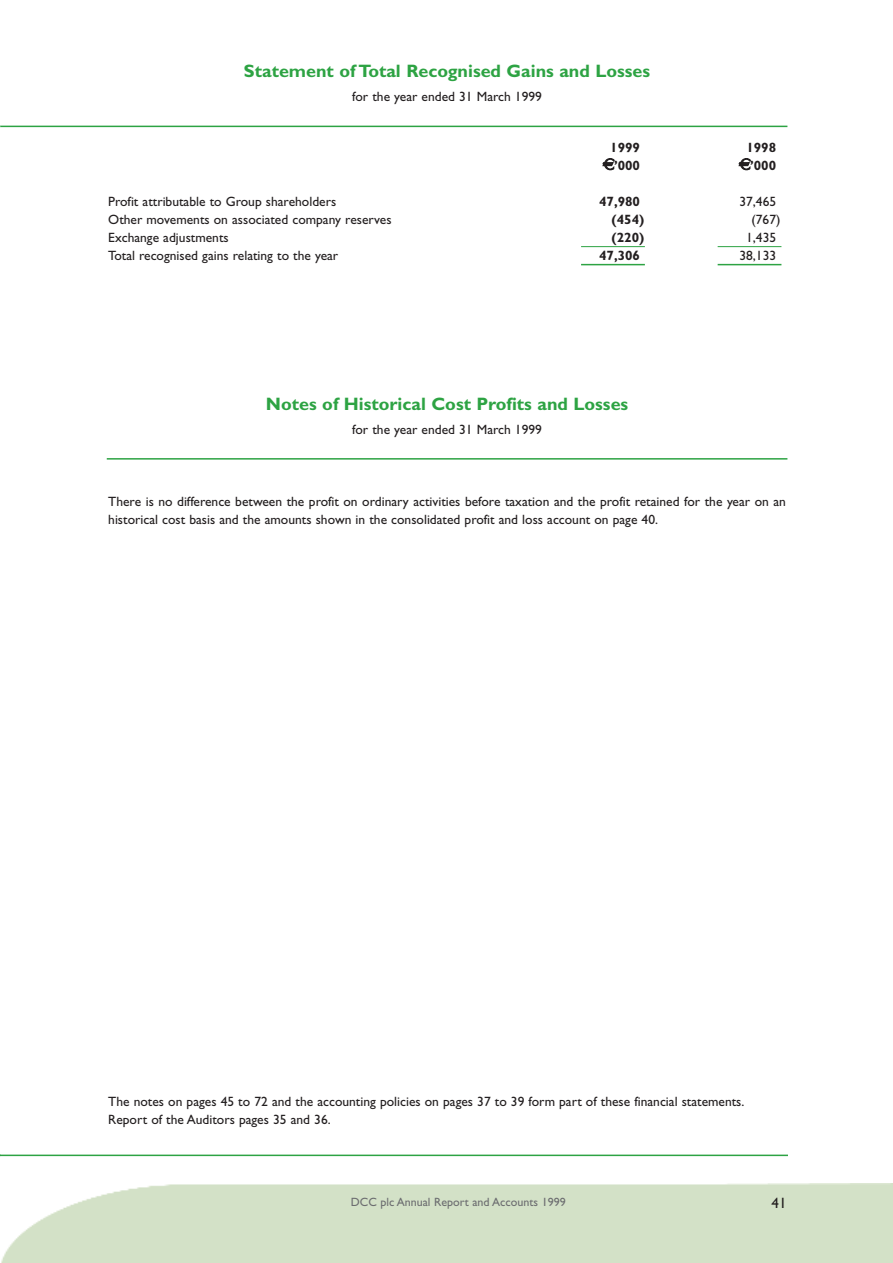
<style>
.page{position:relative;width:893px;height:1263px;background:#fff}
.page>*{position:absolute;margin:0;border:0;box-sizing:border-box;transform-origin:0 0}
.t1{font:700 18px "Gill Sans";color:#2da343}
.t2{font:15px "Gill Sans";color:#231f20}
.t3{font:13.5px/18px "Gill Sans";color:#231f20}
.t4{font:700 13.5px "Gill Sans";color:#231f20}
.t5{font:12px "Gill Sans";color:#6c6d70}
.s1{font-family:"Euro etica";font-weight:400}
</style>
<div class="page">
<hr style="left:717px;top:246px;width:64px;height:1px;background:#2da343">
<hr style="left:717px;top:264px;width:64px;height:1px;background:#2da343">
<hr style="left:581px;top:246px;width:64px;height:1px;background:#2da343">
<hr style="left:581px;top:264px;width:64px;height:1px;background:#2da343">
<hr style="left:0;top:126px;width:787px;height:1px;background:#2da343">
<hr style="left:107px;top:458px;width:680px;height:2px;background:#2da343">
<hr style="left:0;top:1155px;width:788px;height:1px;background:#2da343">
<h1 class="t1" style="left:244px;top:64px;width:408px">Statement of Total Recognised Gains and Losses</h1>
<p class="t3" style="left:352px;top:89px;width:191px">for the year ended 31 March 1999</p>
<p class="t4" style="left:610px;top:142px;width:31px">1999</p>
<p class="t4" style="left:746px;top:142px;width:31px">1998</p>
<p class="t4" style="left:603px;top:160px;width:39px"><span class="s1">e</span>’000</p>
<p class="t4" style="left:739px;top:160px;width:39px"><span class="s1">e</span>’000</p>
<p class="t3" style="left:108px;top:194px;width:229px">Profit attributable to Group shareholders</p>
<p class="t4" style="left:599px;top:196px;width:42px">47,980</p>
<p class="t3" style="left:739px;top:194px;width:38px">37,465</p>
<p class="t3" style="left:108px;top:212px;width:285px">Other movements on associated company reserves</p>
<p class="t4" style="left:611px;top:214px;width:34px">(454)</p>
<p class="t3" style="left:751px;top:212px;width:30px">(767)</p>
<p class="t3" style="left:108px;top:230px;width:122px">Exchange adjustments</p>
<p class="t4" style="left:611px;top:232px;width:34px">(220)</p>
<p class="t3" style="left:746px;top:230px;width:31px">1,435</p>
<p class="t3" style="left:108px;top:248px;width:231px">Total recognised gains relating to the year</p>
<p class="t4" style="left:599px;top:250px;width:42px">47,306</p>
<p class="t3" style="left:739px;top:248px;width:38px">38,133</p>
<h1 class="t1" style="left:266px;top:397px;width:364px">Notes of Historical Cost Profits and Losses</h1>
<p class="t3" style="left:352px;top:422px;width:191px">for the year ended 31 March 1999</p>
<p class="t3" style="left:108px;top:494px;width:679px">There is no difference between the profit on ordinary activities before taxation and the profit retained for the year on an historical cost basis and the amounts shown in the consolidated profit and loss account on page 40.</p>
<p class="t3" style="left:108px;top:1094px;width:637px">The notes on pages 45 to 72 and the accounting policies on pages 37 to 39 form part of these financial statements.<br>Report of the Auditors pages 35 and 36.</p>
<p class="t5" style="left:351px;top:1198px;width:216px">DCC plc Annual Report and Accounts 1999</p>
<p class="t2" style="left:771px;top:1198px;width:16px">41</p>
</div>
